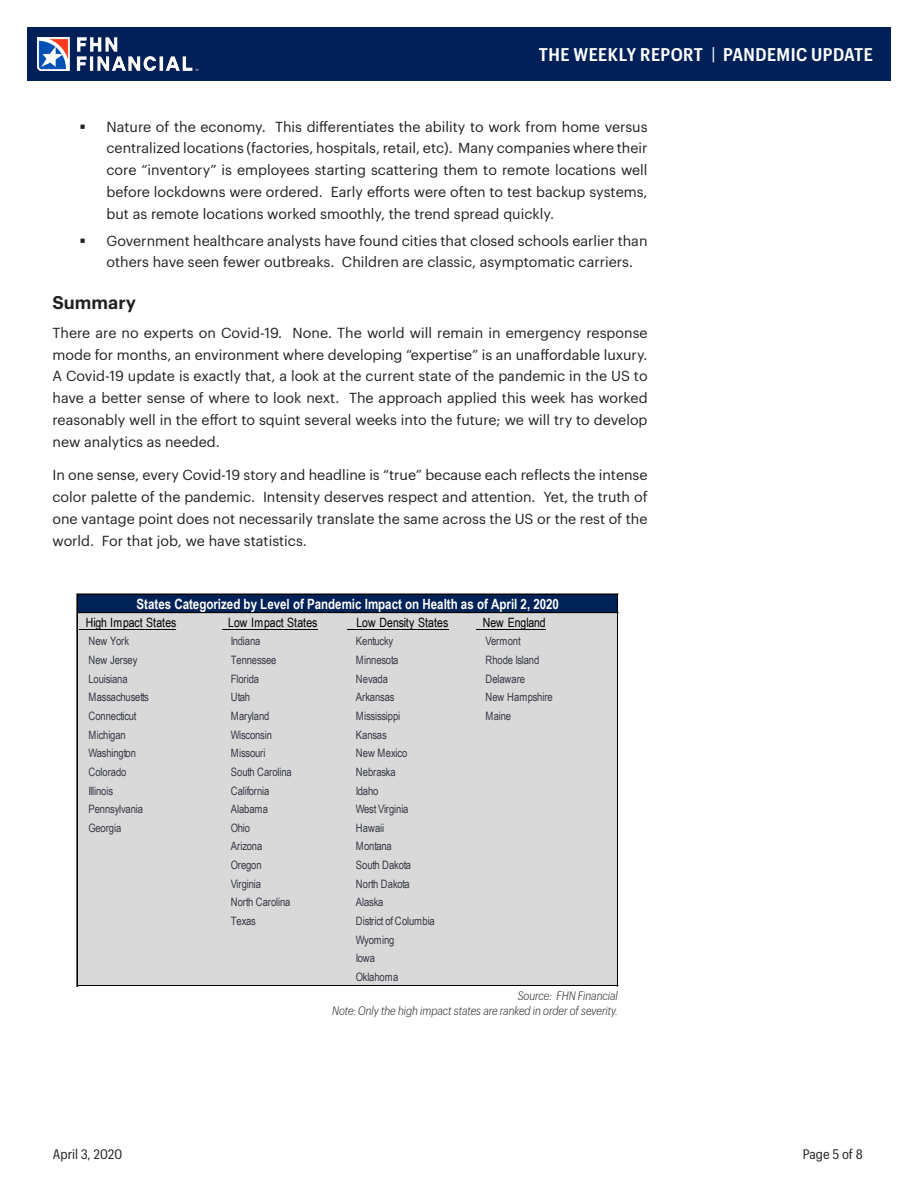
<style>
.page{position:relative;width:918px;height:1188px;background:#fff}
.page>*{position:absolute;margin:0;border:0;box-sizing:border-box;transform-origin:0 0}
.t1{font:600 18px "Graphik Compact";letter-spacing:.025em;color:#fff}
.t2{font:600 18px "Graphik";color:#231f20}
.t3{font:14.25px/21.8px "Graphik";color:#231f20;text-align:justify}
.t4{font:700 14.1px "Arial Narrow";color:#fff}
.t5{font:13.5px "Graphik Compact";color:#231f20}
.t6{font:12.9px "Arial Narrow";letter-spacing:-.005em;color:#000}
.Chart_Source{font:italic 300 12px "Graphik Compact";color:#231f20}
.t7{font:11.55px/18.6px "Arial Narrow";letter-spacing:-.01em;color:#363945}
.s1{font-weight:400}
</style>
<div class="page">
<div style="left:27px;top:27px;width:864px;height:54px;background:#002057"></div>
<img style="left:38px;top:38px;width:161px;height:32px">
<div style="left:78px;top:595px;width:540px;height:18px;background:#002257"></div>
<div style="left:78px;top:613px;width:540px;height:373px;background:#d9d9d9"></div>
<hr style="left:79px;top:629px;width:97px;height:1px;background:#000">
<hr style="left:222px;top:629px;width:95px;height:1px;background:#000">
<hr style="left:347px;top:629px;width:101px;height:1px;background:#000">
<hr style="left:476px;top:629px;width:70px;height:1px;background:#000">
<hr style="left:77px;top:594px;width:1px;height:392px;background:#000">
<hr style="left:617px;top:595px;width:1px;height:391px;background:#000">
<hr style="left:78px;top:594px;width:540px;height:1px;background:#000">
<hr style="left:78px;top:612px;width:540px;height:1px;background:#000">
<hr style="left:78px;top:613px;width:540px;height:1px;background:#000">
<hr style="left:78px;top:985px;width:540px;height:1px;background:#000">
<p class="t1" style="left:539px;top:42px;width:336px">THE WEEKLY REPORT <span class="s1">|</span> PANDEMIC UPDATE</p>
<p class="t3" style="left:106px;top:114px;width:543px">Nature of the economy. This differentiates the ability to work from home versus centralized locations (factories, hospitals, retail, etc). Many companies where their core “inventory” is employees starting scattering them to remote locations well before lockdowns were ordered. Early efforts were often to test backup systems, but as remote locations worked smoothly, the trend spread quickly.</p>
<p class="t3" style="left:106px;top:228px;width:543px">Government healthcare analysts have found cities that closed schools earlier than others have seen fewer outbreaks. Children are classic, asymptomatic carriers.</p>
<p class="t2" style="left:52px;top:289px;width:85px">Summary</p>
<p class="t3" style="left:52px;top:321px;width:597px">There are no experts on Covid-19. None. The world will remain in emergency response mode for months, an environment where developing “expertise” is an unaffordable luxury.<br>A Covid-19 update is exactly that, a look at the current state of the pandemic in the US to have a better sense of where to look next. The approach applied this week has worked reasonably well in the effort to squint several weeks into the future; we will try to develop new analytics as needed.</p>
<p class="t3" style="left:52px;top:463px;width:597px">In one sense, every Covid-19 story and headline is “true” because each reflects the intense color palette of the pandemic. Intensity deserves respect and attention. Yet, the truth of one vantage point does not necessarily translate the same across the US or the rest of the world. For that job, we have statistics.</p>
<p class="t4" style="left:137px;top:593px;width:424px">States Categorized by Level of Pandemic Impact on Health as of April 2, 2020</p>
<p class="t6" style="left:86px;top:613px;width:92px">High Impact States</p>
<p class="t6" style="left:228px;top:613px;width:91px">Low Impact States</p>
<p class="t6" style="left:356px;top:613px;width:93px">Low Density States</p>
<p class="t6" style="left:483px;top:613px;width:64px">New England</p>
<p class="t7" style="left:88px;top:632px;width:42px">New York</p>
<p class="t7" style="left:231px;top:632px;width:31px">Indiana</p>
<p class="t7" style="left:356px;top:632px;width:39px">Kentucky</p>
<p class="t7" style="left:485px;top:632px;width:37px">Vermont</p>
<p class="t7" style="left:88px;top:650px;width:50px">New Jersey</p>
<p class="t7" style="left:231px;top:650px;width:47px">Tennessee</p>
<p class="t7" style="left:356px;top:650px;width:44px">Minnesota</p>
<p class="t7" style="left:485px;top:650px;width:55px">Rhode Island</p>
<p class="t7" style="left:88px;top:669px;width:41px">Louisiana</p>
<p class="t7" style="left:231px;top:669px;width:30px">Florida</p>
<p class="t7" style="left:356px;top:669px;width:34px">Nevada</p>
<p class="t7" style="left:485px;top:669px;width:41px">Delaware</p>
<p class="t7" style="left:88px;top:688px;width:62px">Massachusetts</p>
<p class="t7" style="left:231px;top:688px;width:21px">Utah</p>
<p class="t7" style="left:356px;top:688px;width:40px">Arkansas</p>
<p class="t7" style="left:485px;top:688px;width:69px">New Hampshire</p>
<p class="t7" style="left:88px;top:706px;width:50px">Connecticut</p>
<p class="t7" style="left:231px;top:706px;width:40px">Maryland</p>
<p class="t7" style="left:356px;top:706px;width:46px">Mississippi</p>
<p class="t7" style="left:485px;top:706px;width:27px">Maine</p>
<p class="t7" style="left:88px;top:725px;width:39px">Michigan</p>
<p class="t7" style="left:231px;top:725px;width:43px">Wisconsin</p>
<p class="t7" style="left:356px;top:725px;width:33px">Kansas</p>
<p class="t7" style="left:88px;top:743px;width:49px">Washington</p>
<p class="t7" style="left:231px;top:743px;width:36px">Missouri</p>
<p class="t7" style="left:356px;top:743px;width:53px">New Mexico</p>
<p class="t7" style="left:88px;top:762px;width:39px">Colorado</p>
<p class="t7" style="left:231px;top:762px;width:63px">South Carolina</p>
<p class="t7" style="left:356px;top:762px;width:41px">Nebraska</p>
<p class="t7" style="left:88px;top:781px;width:26px">Illinois</p>
<p class="t7" style="left:231px;top:781px;width:40px">California</p>
<p class="t7" style="left:356px;top:781px;width:24px">Idaho</p>
<p class="t7" style="left:88px;top:799px;width:56px">Pennsylvania</p>
<p class="t7" style="left:231px;top:799px;width:39px">Alabama</p>
<p class="t7" style="left:356px;top:799px;width:54px">West Virginia</p>
<p class="t7" style="left:88px;top:818px;width:34px">Georgia</p>
<p class="t7" style="left:231px;top:818px;width:21px">Ohio</p>
<p class="t7" style="left:356px;top:818px;width:30px">Hawaii</p>
<p class="t7" style="left:231px;top:837px;width:33px">Arizona</p>
<p class="t7" style="left:356px;top:837px;width:38px">Montana</p>
<p class="t7" style="left:231px;top:855px;width:32px">Oregon</p>
<p class="t7" style="left:356px;top:855px;width:57px">South Dakota</p>
<p class="t7" style="left:231px;top:874px;width:32px">Virginia</p>
<p class="t7" style="left:356px;top:874px;width:55px">North Dakota</p>
<p class="t7" style="left:231px;top:893px;width:61px">North Carolina</p>
<p class="t7" style="left:356px;top:893px;width:29px">Alaska</p>
<p class="t7" style="left:231px;top:911px;width:27px">Texas</p>
<p class="t7" style="left:356px;top:911px;width:81px">District of Columbia<br>Wyoming<br>Iowa<br>Oklahoma</p>
<p class="Chart_Source" style="left:518px;top:987px;width:102px">Source: FHN Financial</p>
<p class="Chart_Source" style="left:332px;top:1003px;width:287px">Note: Only the high impact states are ranked in order of severity.</p>
<p class="t5" style="left:53px;top:1144px;width:71px">April 3, 2020</p>
<p class="t5" style="left:803px;top:1144px;width:62px">Page 5 of 8</p>
</div>
